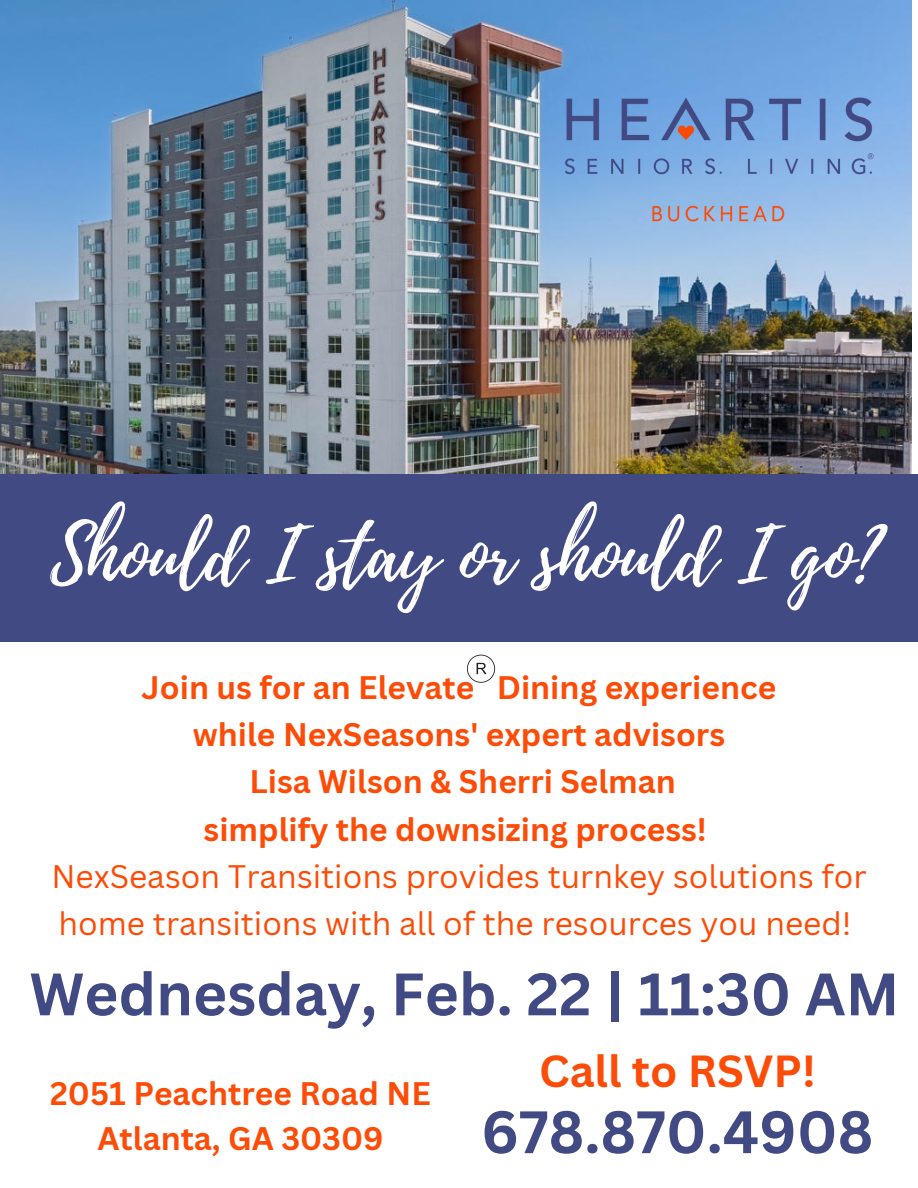
<style>
.page{position:relative;width:918px;height:1188px;background:#fff}
.page>*{position:absolute;margin:0;border:0;box-sizing:border-box;transform-origin:0 0}
.t1{font:75px "Playlist Script";color:#fff}
.t2{font:700 58.5px "Canva Sans";color:#424a83}
.t3{font:700 43.8px "Canva Sans";color:#fc4c07}
.t4{font:700 31.8px/47.2px "Canva Sans";color:#fc4c07;text-align:center}
.t5{font:31.8px/47.2px "Canva Sans";color:#fc4c07}
</style>
<div class="page">
<img style="left:0;top:0;width:912px;height:474px">
<img style="left:553px;top:92px;width:331px;height:137px">
<div style="left:0;top:474px;width:918px;height:168px;background:#424a83"></div>
<svg style="left:467px;top:655px;width:28px;height:28px"></svg>
<h1 class="t1" style="left:50px;top:501px;width:831px">Should I stay or should I go?</h1>
<p class="t4" style="left:142px;top:663px;width:636px">Join us for an Elevate Dining experience while NexSeasons' expert advisors<br>Lisa Wilson &amp; Sherri Selman<br>simplify the downsizing process!</p>
<p class="t5" style="left:51px;top:852px;width:817px">NexSeason Transitions provides turnkey solutions for home transitions with all of the resources you need!</p>
<h2 class="t2" style="left:30px;top:953px;width:871px">Wednesday, Feb. 22 | 11:30 AM</h2>
<p class="t4" style="left:50px;top:1071px;width:382px;line-height:44.2px">2051 Peachtree Road NE<br>Atlanta, GA 30309</p>
<h3 class="t3" style="left:539px;top:1040px;width:278px">Call to RSVP!</h3>
<h2 class="t2" style="left:481px;top:1091px;width:394px">678.870.4908</h2>
</div>
